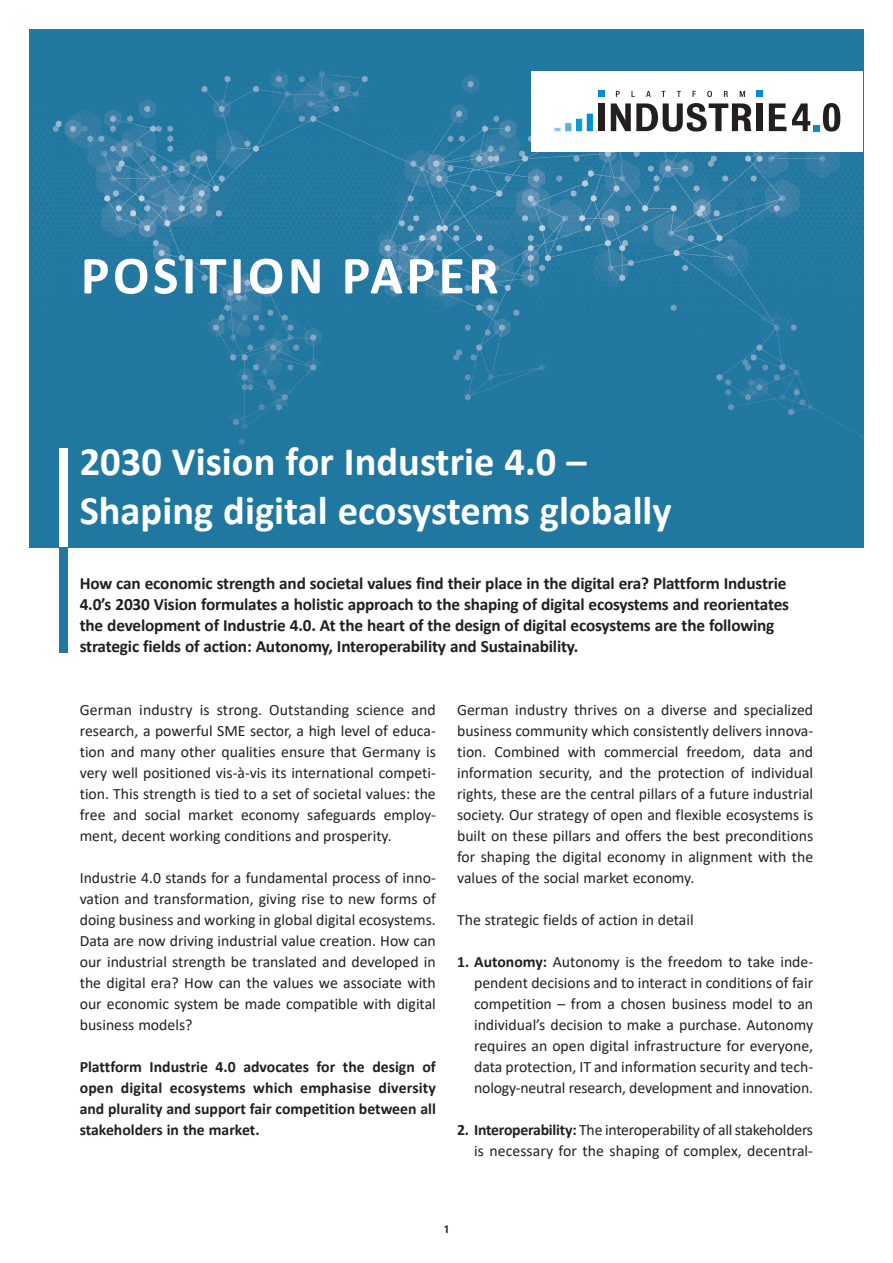
<style>
.page{position:relative;width:893px;height:1263px;background:#fff}
.page>*{position:absolute;margin:0;border:0;box-sizing:border-box;transform-origin:0 0}
.t1{font:700 54px "Calibri";letter-spacing:.065em;color:#fff}
.t2{font:700 40.5px/48.6px "Calibri";color:#fff}
.t3{font:700 17.25px/21px "Calibri";letter-spacing:-.01em;color:#231f20}
.t4{font:15.75px/21px "Calibri";color:#231f20;text-align:justify}
.t5{font:700 15.75px/21px "Calibri";color:#231f20;text-align:justify}
.t6{font:700 12px "Calibri";color:#231f20}
.s1{font-weight:700}
</style>
<div class="page">
<img style="left:30px;top:30px;width:833px;height:517px">
<div style="left:531px;top:71px;width:332px;height:81px;background:#fff"></div>
<div style="left:598px;top:103px;width:7px;height:28px;background:#231f20"></div>
<svg style="left:611px;top:103px;width:141px;height:29px"></svg>
<div style="left:756px;top:103px;width:7px;height:28px;background:#231f20"></div>
<svg style="left:769px;top:103px;width:17px;height:28px"></svg>
<div style="left:598px;top:91px;width:7px;height:6px;background:#008ed1"></div>
<div style="left:756px;top:91px;width:7px;height:6px;background:#008ed1"></div>
<svg style="left:792px;top:103px;width:48px;height:29px"></svg>
<svg style="left:616px;top:91px;width:4px;height:6px"></svg>
<svg style="left:631px;top:91px;width:4px;height:6px"></svg>
<svg style="left:646px;top:91px;width:5px;height:6px"></svg>
<svg style="left:677px;top:91px;width:4px;height:6px"></svg>
<svg style="left:692px;top:91px;width:4px;height:6px"></svg>
<svg style="left:707px;top:91px;width:5px;height:6px"></svg>
<svg style="left:724px;top:91px;width:4px;height:6px"></svg>
<svg style="left:740px;top:91px;width:5px;height:6px"></svg>
<div style="left:587px;top:114px;width:6px;height:17px;background:#008ed1"></div>
<div style="left:576px;top:119px;width:6px;height:12px;background:#0a9cd7"></div>
<div style="left:565px;top:123px;width:6px;height:8px;background:#59afdf"></div>
<svg style="left:554px;top:128px;width:7px;height:3px"></svg>
<div style="left:59px;top:448px;width:8px;height:100px;background:#fff"></div>
<div style="left:59px;top:547px;width:8px;height:105px;background:#2177a0"></div>
<h1 class="t1" style="left:81px;top:237px;width:419px">POSITION PAPER</h1>
<h2 class="t2" style="left:80px;top:437px;width:594px">2030 Vision for Industrie 4.0 –<br>Shaping digital ecosystems globally</h2>
<p class="t3" style="left:80px;top:573px;width:711px">How can economic strength and societal values find their place in the digital era? Plattform Industrie 4.0’s 2030 Vision formulates a holistic approach to the shaping of digital ecosystems and reorientates the development of Industrie 4.0. At the heart of the design of digital ecosystems are the following strategic fields of action: Autonomy, Interoperability and Sustainability.</p>
<p class="t4" style="left:80px;top:699px;width:358px">German industry is strong. Outstanding science and research, a powerful SME sector, a high level of educa&shy;tion and many other qualities ensure that Germany is very well positioned vis-à-vis its international competi&shy;tion. This strength is tied to a set of societal values: the free and social market economy safeguards employ&shy;ment, decent working conditions and prosperity.</p>
<p class="t4" style="left:80px;top:867px;width:358px">Industrie 4.0 stands for a fundamental process of inno&shy;vation and transformation, giving rise to new forms of doing business and working in global digital ecosystems.<br>Data are now driving industrial value creation. How can our industrial strength be translated and developed in the digital era? How can the values we associate with our economic system be made compatible with digital business models?</p>
<p class="t5" style="left:80px;top:1056px;width:358px">Plattform Industrie 4.0 advocates for the design of open digital ecosystems which emphasise diversity and plurality and support fair competition between all stakeholders in the market.</p>
<p class="t4" style="left:457px;top:699px;width:358px">German industry thrives on a diverse and specialized business community which consistently delivers innova&shy;tion. Combined with commercial freedom, data and information security, and the protection of individual rights, these are the central pillars of a future industrial society. Our strategy of open and flexible ecosystems is built on these pillars and offers the best preconditions for shaping the digital economy in alignment with the values of the social market economy.</p>
<p class="t4" style="left:457px;top:909px;width:238px">The strategic fields of action in detail</p>
<p class="t4" style="left:474px;top:951px;width:341px;text-indent:-17px"><span class="s1">1. Autonomy:</span> Autonomy is the freedom to take inde&shy;pendent decisions and to interact in conditions of fair competition – from a chosen business model to an individual’s decision to make a purchase. Autonomy requires an open digital infrastructure for everyone, data protection, IT and information security and tech&shy;nology-neutral research, development and innovation.</p>
<p class="t4" style="left:457px;top:1119px;width:358px;text-align:right"><span class="s1">2. Interoperability:</span> The interoperability of all stakeholders is necessary for the shaping of complex, decentral-</p>
<p class="t6" style="left:444px;top:1221px;width:6px">1</p>
</div>
